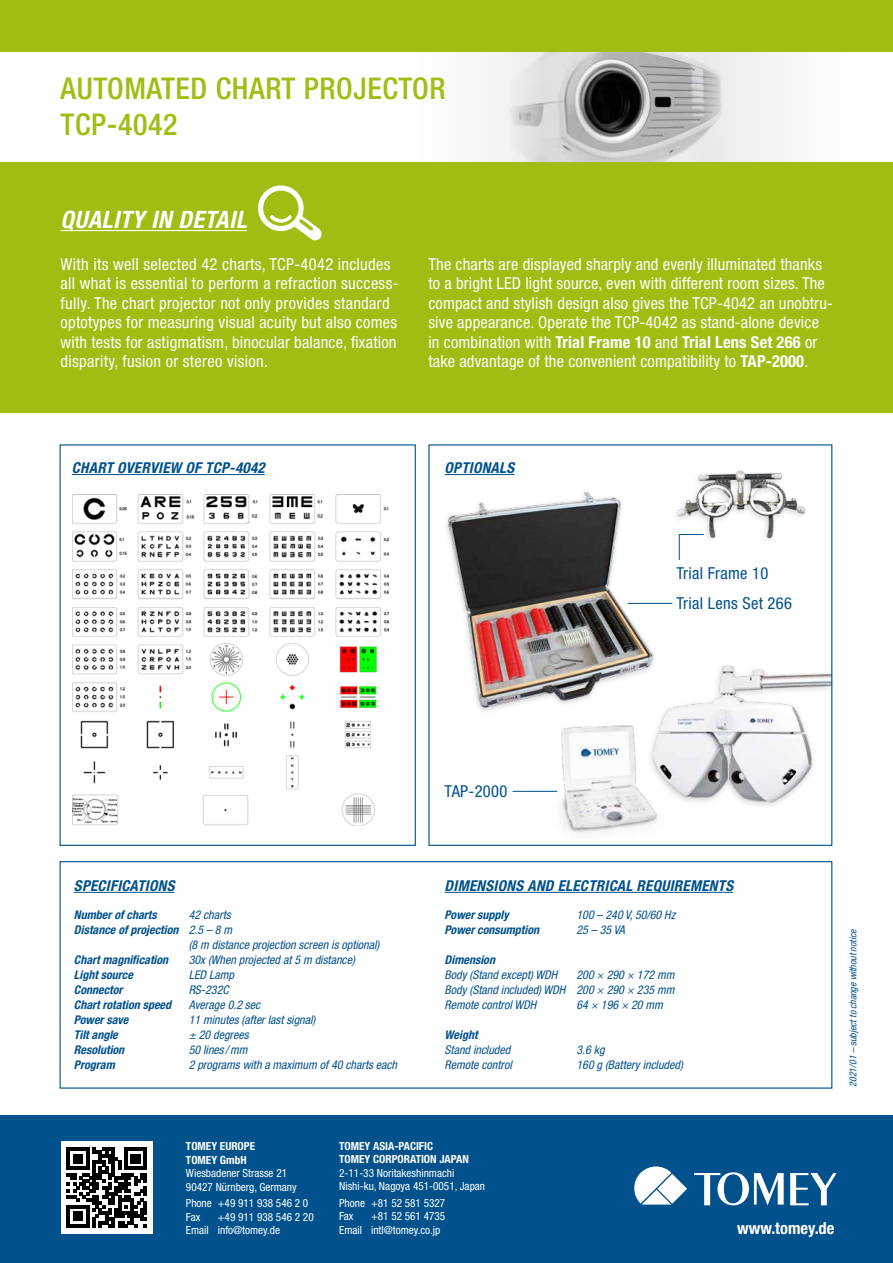
<style>
.page{position:relative;width:893px;height:1263px;background:#fff}
.page>*{position:absolute;margin:0;border:0;box-sizing:border-box;transform-origin:0 0}
.t1{font:500 condensed 30px/36px "Helvetica Neue";letter-spacing:.02em;color:#9fbd13}
.t2{font:italic 700 condensed 24px "Helvetica Neue";letter-spacing:.02em;color:#fff}
.t3{font:condensed 16.5px/19.5px "Helvetica Neue";letter-spacing:.01em;color:#fff}
.t4{font:condensed 16.5px/29.5px "Helvetica Neue";letter-spacing:.02em;color:#00518c}
.t5{font:700 condensed 16.5px "Helvetica Neue";color:#fff}
.t6{font:italic 700 condensed 15px "Helvetica Neue";letter-spacing:.02em;color:#00518c}
.t7{font:italic condensed 12px/15px "Helvetica Neue";color:#00518c;text-align:justify}
.t8{font:italic 700 condensed 12px "Helvetica Neue";color:#00518c}
.t9{font:condensed 11.25px/13.5px "Helvetica Neue";color:#fff}
.t10{font:700 condensed 11.25px/13.5px "Helvetica Neue";color:#fff}
.t11{font:italic condensed 9.75px "Helvetica Neue";color:#00518c}
.s1{font-weight:700}
.s2{font-weight:400}
</style>
<div class="page">
<div style="left:0;top:162px;width:893px;height:250px;background:#9fbd13"></div>
<div style="left:0;top:1115px;width:893px;height:148px;background:#00518c"></div>
<svg style="left:634px;top:1166px;width:203px;height:39px"></svg>
<svg style="left:258px;top:185px;width:64px;height:56px"></svg>
<hr style="left:61px;top:230px;width:186px;height:1px;background:#fff">
<div style="left:61px;top:1141px;width:91px;height:93px;background:#fff"></div>
<svg style="left:67px;top:1147px;width:80px;height:80px"></svg>
<div style="left:60px;top:861px;width:772px;height:228px;border:1px solid #00518c"></div>
<hr style="left:74px;top:892px;width:100px;height:1px;background:#00518c">
<hr style="left:445px;top:474px;width:69px;height:1px;background:#00518c">
<div style="left:434px;top:51px;width:459px;height:111px;background:#f8f8f8"></div>
<img style="left:506px;top:51px;width:222px;height:111px">
<img style="left:519px;top:754px;width:128px;height:80px">
<svg style="left:678px;top:546px;width:2px;height:14px"></svg>
<hr style="left:628px;top:603px;width:44px;height:1px;background:#00518c">
<hr style="left:513px;top:791px;width:44px;height:1px;background:#00518c">
<img style="left:446px;top:491px;width:224px;height:263px">
<img style="left:676px;top:470px;width:130px;height:76px">
<div style="left:0;top:0;width:893px;height:51px;background:#9fbd13"></div>
<hr style="left:72px;top:474px;width:193px;height:1px;background:#00518c">
<div style="left:60px;top:444px;width:356px;height:402px;border:1px solid #00518c"></div>
<img style="left:73px;top:494px;width:315px;height:332px">
<hr style="left:445px;top:892px;width:288px;height:1px;background:#00518c">
<div style="left:647px;top:662px;width:190px;height:167px;background:#000;opacity:.2"></div>
<img style="left:602px;top:625px;width:228px;height:199px">
<h1 class="t1" style="left:61px;top:70px;width:386px">AUTOMATED CHART PROJECTOR<br>TCP-4042</h1>
<h2 class="t2" style="left:61px;top:205px;width:188px">QUALITY IN DETAIL</h2>
<p class="t3" style="left:61px;top:254px;width:339px">With its well selected 42 charts, TCP-4042 includes all what is essential to perform a refraction success&shy;fully. The chart projector not only provides standard optotypes for measuring visual acuity but also comes with tests for astigmatism, binocular balance, fixation disparity, fusion or stereo vision.</p>
<p class="t3" style="left:428px;top:254px;width:406px">The charts are displayed sharply and evenly illuminated thanks to a bright LED light source, even with different room sizes. The compact and stylish design also gives the TCP-4042 an unobtru&shy;sive appearance. Operate the TCP-4042 as stand-alone device in combination with <span class="s1">Trial Frame 10</span> and <span class="s1">Trial Lens Set 266</span> or take advantage of the convenient compatibility to <span class="s1">TAP-2000</span>.</p>
<p class="t6" style="left:72px;top:459px;width:194px">CHART OVERVIEW OF TCP-4042</p>
<p class="t6" style="left:445px;top:459px;width:71px">OPTIONALS</p>
<p class="t4" style="left:676px;top:558px;width:117px">Trial Frame 10<br>Trial Lens Set 266</p>
<p class="t4" style="left:445px;top:776px;width:64px">TAP-2000</p>
<p class="t6" style="left:74px;top:876px;width:102px">SPECIFICATIONS</p>
<p class="t8" style="left:74px;top:907px;width:84px">Number of charts</p>
<p class="t7" style="left:189px;top:907px;width:43px">42 charts</p>
<p class="t8" style="left:74px;top:922px;width:160px">Distance of projection <span class="s2">2.5 – 8 m</span></p>
<p class="t7" style="left:189px;top:937px;width:192px">(8 m distance projection screen is optional)</p>
<p class="t8" style="left:74px;top:952px;width:96px">Chart magnification</p>
<p class="t7" style="left:189px;top:952px;width:168px">30x (When projected at 5 m distance)</p>
<p class="t8" style="left:74px;top:967px;width:61px">Light source</p>
<p class="t7" style="left:189px;top:967px;width:47px">LED Lamp</p>
<p class="t8" style="left:74px;top:982px;width:50px">Connector</p>
<p class="t7" style="left:189px;top:982px;width:41px">RS-232C</p>
<p class="t8" style="left:74px;top:997px;width:99px">Chart rotation speed</p>
<p class="t7" style="left:189px;top:997px;width:73px">Average 0.2 sec</p>
<p class="t8" style="left:74px;top:1012px;width:56px">Power save</p>
<p class="t7" style="left:189px;top:1012px;width:128px">11 minutes (after last signal)</p>
<p class="t8" style="left:74px;top:1027px;width:45px">Tilt angle</p>
<p class="t7" style="left:189px;top:1027px;width:62px">± 20 degrees</p>
<p class="t8" style="left:74px;top:1042px;width:52px">Resolution</p>
<p class="t7" style="left:189px;top:1042px;width:60px">50 lines /mm</p>
<p class="t8" style="left:74px;top:1057px;width:42px">Program</p>
<p class="t7" style="left:189px;top:1057px;width:210px">2 programs with a maximum of 40 charts each</p>
<p class="t6" style="left:445px;top:876px;width:290px">DIMENSIONS AND ELECTRICAL REQUIREMENTS</p>
<p class="t8" style="left:445px;top:907px;width:66px">Power supply</p>
<p class="t7" style="left:576px;top:907px;width:100px">100 – 240 V, 50/60 Hz</p>
<p class="t8" style="left:445px;top:922px;width:96px">Power consumption</p>
<p class="t7" style="left:576px;top:922px;width:50px">25 – 35 VA</p>
<p class="t8" style="left:445px;top:952px;width:52px">Dimension</p>
<p class="t7" style="left:445px;top:967px;width:114px">Body (Stand except) WDH</p>
<p class="t7" style="left:445px;top:967px;width:231px;text-indent:132px">200 × 290 × 172 mm Body (Stand included) WDH 200 × 290 × 235 mm Remote control WDH</p>
<p class="t7" style="left:576px;top:997px;width:88px">64 × 196 × 20 mm</p>
<p class="t8" style="left:445px;top:1027px;width:34px">Weight</p>
<p class="t7" style="left:445px;top:1042px;width:67px">Stand included</p>
<p class="t7" style="left:576px;top:1042px;width:30px">3.6 kg</p>
<p class="t7" style="left:445px;top:1057px;width:69px">Remote control</p>
<p class="t7" style="left:576px;top:1057px;width:108px">160 g (Battery included)</p>
<p class="t11" style="left:847px;top:1086px;width:159px;rotate:-90deg">2021/01 – subject to change without notice</p>
<p class="t10" style="left:186px;top:1139px;width:71px">TOMEY EUROPE<br>TOMEY GmbH</p>
<p class="t9" style="left:186px;top:1166px;width:112px">Wiesbadener Strasse 21<br>90427 Nürnberg, Germany</p>
<p class="t9" style="left:186px;top:1196px;width:124px">Phone +49 911 938 546 2 0<br>Fax</p>
<p class="t9" style="left:186px;top:1210px;width:129px;text-indent:32px">+49 911 938 546 2 20<br>Email info@tomey.de</p>
<p class="t10" style="left:339px;top:1139px;width:131px">TOMEY ASIA-PACIFIC<br>TOMEY CORPORATION JAPAN</p>
<p class="t9" style="left:339px;top:1166px;width:147px">2-11-33 Noritakeshinmachi<br>Nishi-ku, Nagoya 451-0051, Japan</p>
<p class="t9" style="left:339px;top:1196px;width:108px">Phone +81 52 581 5327<br>Fax</p>
<p class="t9" style="left:339px;top:1209px;width:108px;text-indent:32px">+81 52 561 4735<br>Email intl@tomey.co.jp</p>
<p class="t5" style="left:737px;top:1218px;width:99px">www.tomey.de</p>
</div>
